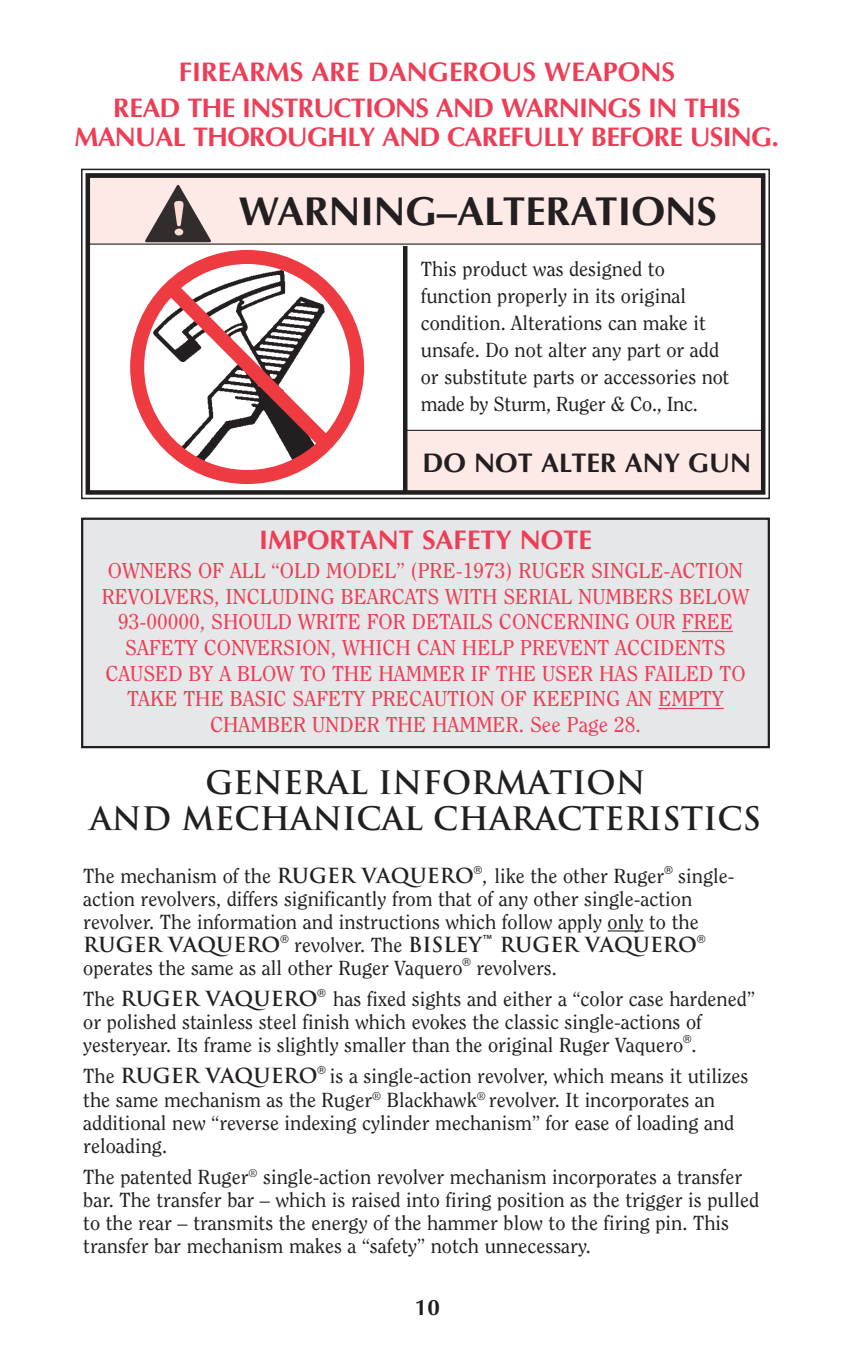
<style>
.page{position:relative;width:851px;height:1357px;background:#fff}
.page>*{position:absolute;margin:0;border:0;box-sizing:border-box;transform-origin:0 0}
.t1{font:700 40.5px "Optima";color:#231f20}
.t2{font:700 31.5px/36px "Trajan Pro";color:#231f20;text-align:center}
.t3{font:700 27px/36px "Optima";letter-spacing:-.03em;color:#ee3d56;text-align:center}
.t4{font:700 27px "Optima";color:#ee3d56}
.t5{font:700 27px "Optima";color:#231f20}
.t6{font:700 22.5px "Optima";color:#231f20}
.t7{font:21.38px/25.7px "Clearface";color:#ee3d56;text-align:center}
.t8{font:20.25px/23.2px "Clearface";color:#231f20}
.t9{font:700 20.25px "Trajan Pro";color:#231f20}
.s1{font-family:"Trajan Pro";font-weight:700}
.s2{font-family:"Clearface";font-weight:400}
</style>
<div class="page">
<div style="left:89px;top:177px;width:673px;height:67px;background:#fdeae7"></div>
<div style="left:406px;top:430px;width:356px;height:62px;background:#fdeae7"></div>
<div style="left:405px;top:430px;width:358px;height:62px;border:1px solid #231f20"></div>
<div style="left:81px;top:169px;width:689px;height:330px;border:2px solid #231f20"></div>
<div style="left:86px;top:173px;width:679px;height:322px;border:4px solid #231f20"></div>
<svg style="left:145px;top:185px;width:66px;height:57px"></svg>
<hr style="left:403px;top:246px;width:4px;height:246px;background:#231f20">
<hr style="left:607px;top:930px;width:36px;height:1px;background:#231f20">
<img style="left:152px;top:269px;width:165px;height:199px">
<div style="left:130px;top:250px;width:234px;height:234px;border:14px solid #ee3a41;border-radius:50%"></div>
<svg style="left:154px;top:271px;width:189px;height:190px"></svg>
<div style="left:82px;top:519px;width:686px;height:228px;background:#e6e7e9"></div>
<div style="left:81px;top:518px;width:689px;height:230px;border:2px solid #231f20"></div>
<hr style="left:681px;top:631px;width:52px;height:1px;background:#ee3d56">
<hr style="left:658px;top:708px;width:65px;height:1px;background:#ee3d56">
<h3 class="t3" style="left:113px;top:54px;width:628px">FIREARMS ARE DANGEROUS WEAPONS<br>READ THE INSTRUCTIONS AND WARNINGS IN THIS</h3>
<h3 class="t3" style="left:74px;top:119px;width:706px">MANUAL THOROUGHLY AND CAREFULLY BEFORE USING.</h3>
<h1 class="t1" style="left:239px;top:187px;width:479px">WARNING–ALTERATIONS</h1>
<p class="t8" style="left:421px;top:257px;width:310px;line-height:27px">This product was designed to function properly in its original condition. Alterations can make it unsafe. Do not alter any part or add or substitute parts or accessories not made by Sturm, Ruger &amp; Co., Inc.</p>
<h3 class="t5" style="left:422px;top:447px;width:330px">DO NOT ALTER ANY GUN</h3>
<h3 class="t4" style="left:259px;top:524px;width:334px">IMPORTANT SAFETY NOTE</h3>
<p class="t7" style="left:102px;top:559px;width:649px">OWNERS OF ALL “OLD MODEL” (PRE-1973) RUGER SINGLE-ACTION REVOLVERS, INCLUDING BEARCATS WITH SERIAL NUMBERS BELOW 93-00000, SHOULD WRITE FOR DETAILS CONCERNING OUR FREE SAFETY CONVERSION, WHICH CAN HELP PREVENT ACCIDENTS CAUSED BY A BLOW TO THE HAMMER IF THE USER HAS FAILED TO TAKE THE BASIC SAFETY PRECAUTION OF KEEPING AN EMPTY CHAMBER UNDER THE HAMMER. See Page 28.</p>
<h2 class="t2" style="left:90px;top:765px;width:672px">GENERAL INFORMATION<br>AND MECHANICAL CHARACTERISTICS</h2>
<p class="t8" style="left:83px;top:865px;width:652px">The mechanism of the <span class="s1">RUGER VAQUERO</span><sup>®</sup>, like the other Ruger<sup>®</sup> single&shy;action revolvers, differs significantly from that of any other single-action revolver. The information and instructions which follow apply only to the</p>
<p class="t9" style="left:83px;top:933px;width:623px">RUGER VAQUERO<sup>®</sup> <span class="s2">revolver. The</span> BISLEY<sup>™</sup> RUGER VAQUERO<sup>®</sup></p>
<p class="t8" style="left:83px;top:953px;width:673px;line-height:31.3px">operates the same as all other Ruger Vaquero<sup>®</sup> revolvers.<br>The <span class="s1">RUGER VAQUERO</span><sup>®</sup> has fixed sights and either a “color case hardened”</p>
<p class="t8" style="left:83px;top:1012px;width:620px">or polished stainless steel finish which evokes the classic single-actions of yesteryear. Its frame is slightly smaller than the original Ruger Vaquero<sup>®</sup>.</p>
<p class="t8" style="left:83px;top:1066px;width:666px">The <span class="s1">RUGER VAQUERO</span><sup>®</sup> is a single-action revolver, which means it utilizes the same mechanism as the Ruger<sup>®</sup> Blackhawk<sup>®</sup> revolver. It incorporates an additional new “reverse indexing cylinder mechanism” for ease of loading and reloading.</p>
<p class="t8" style="left:83px;top:1166px;width:677px">The patented Ruger<sup>®</sup> single-action revolver mechanism incorporates a transfer bar. The transfer bar – which is raised into firing position as the trigger is pulled to the rear – transmits the energy of the hammer blow to the firing pin. This transfer bar mechanism makes a “safety” notch unnecessary.</p>
<p class="t6" style="left:415px;top:1294px;width:27px">10</p>
</div>
